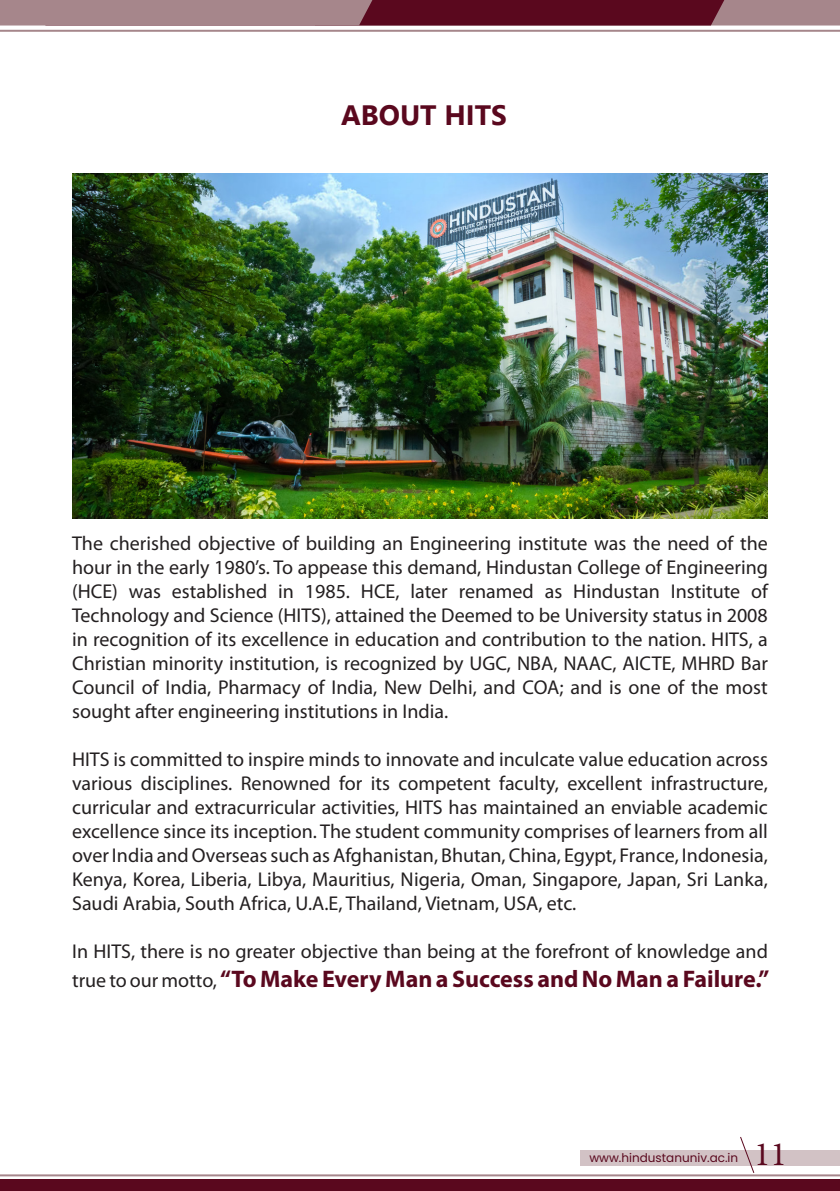
<style>
.page{position:relative;width:840px;height:1191px;background:#fff}
.page>*{position:absolute;margin:0;border:0;box-sizing:border-box;transform-origin:0 0}
.t1{font:34px "Minion Pro";color:#5a081e}
.t2{font:700 28px "Nirmala UI";color:#5a081e}
.t3{font:700 24px "Myriad Pro";color:#5a081e}
.t4{font:20px/24px "Myriad Pro";color:#231f20;text-align:justify}
.t5{font:12px "Poppins";color:#5a081e}
.s1{font-weight:400;font-size:20px;color:#231f20}
</style>
<div class="page">
<svg style="left:0;top:0;width:839px;height:26px;background:#87525e"></svg>
<div style="left:579px;top:1150px;width:260px;height:16px;background:#d2c2c5"></div>
<div style="left:0;top:1179px;width:839px;height:12px;background:#5a081e"></div>
<svg style="left:740px;top:1137px;width:14px;height:36px"></svg>
<hr style="left:0;top:1174px;width:839px;height:2px;background:#a6868b">
<hr style="left:0;top:30px;width:839px;height:2px;background:#a6868b">
<img style="left:72px;top:174px;width:695px;height:344px">
<p class="t2" style="left:341px;top:92px;width:167px">ABOUT HITS</p>
<p class="t4" style="left:72px;top:531px;width:697px">The cherished objective of building an Engineering institute was the need of the hour in the early 1980’s. To appease this demand, Hindustan College of Engineering (HCE) was established in 1985. HCE, later renamed as Hindustan Institute of Technology and Science (HITS), attained the Deemed to be University status in 2008 in recognition of its excellence in education and contribution to the nation. HITS, a Christian minority institution, is recognized by UGC, NBA, NAAC, AICTE, MHRD Bar Council of India, Pharmacy of India, New Delhi, and COA; and is one of the most sought after engineering institutions in India.</p>
<p class="t4" style="left:72px;top:747px;width:697px">HITS is committed to inspire minds to innovate and inculcate value education across various disciplines. Renowned for its competent faculty, excellent infrastructure, curricular and extracurricular activities, HITS has maintained an enviable academic excellence since its inception. The student community comprises of learners from all over India and Overseas such as Afghanistan, Bhutan, China, Egypt, France, Indonesia, Kenya, Korea, Liberia, Libya, Mauritius, Nigeria, Oman, Singapore, Japan, Sri Lanka, Saudi Arabia, South Africa, U.A.E, Thailand, Vietnam, USA, etc.</p>
<p class="t4" style="left:72px;top:939px;width:697px">In HITS, there is no greater objective than being at the forefront of knowledge and</p>
<p class="t3" style="left:72px;top:963px;width:698px"><span class="s1">true to our motto,</span> “To Make Every Man a Success and No Man a Failure.”</p>
<p class="t5" style="left:589px;top:1151px;width:150px">www.hindustanuniv.ac.in</p>
<h1 class="t1" style="left:753px;top:1131px;width:34px">11</h1>
</div>
